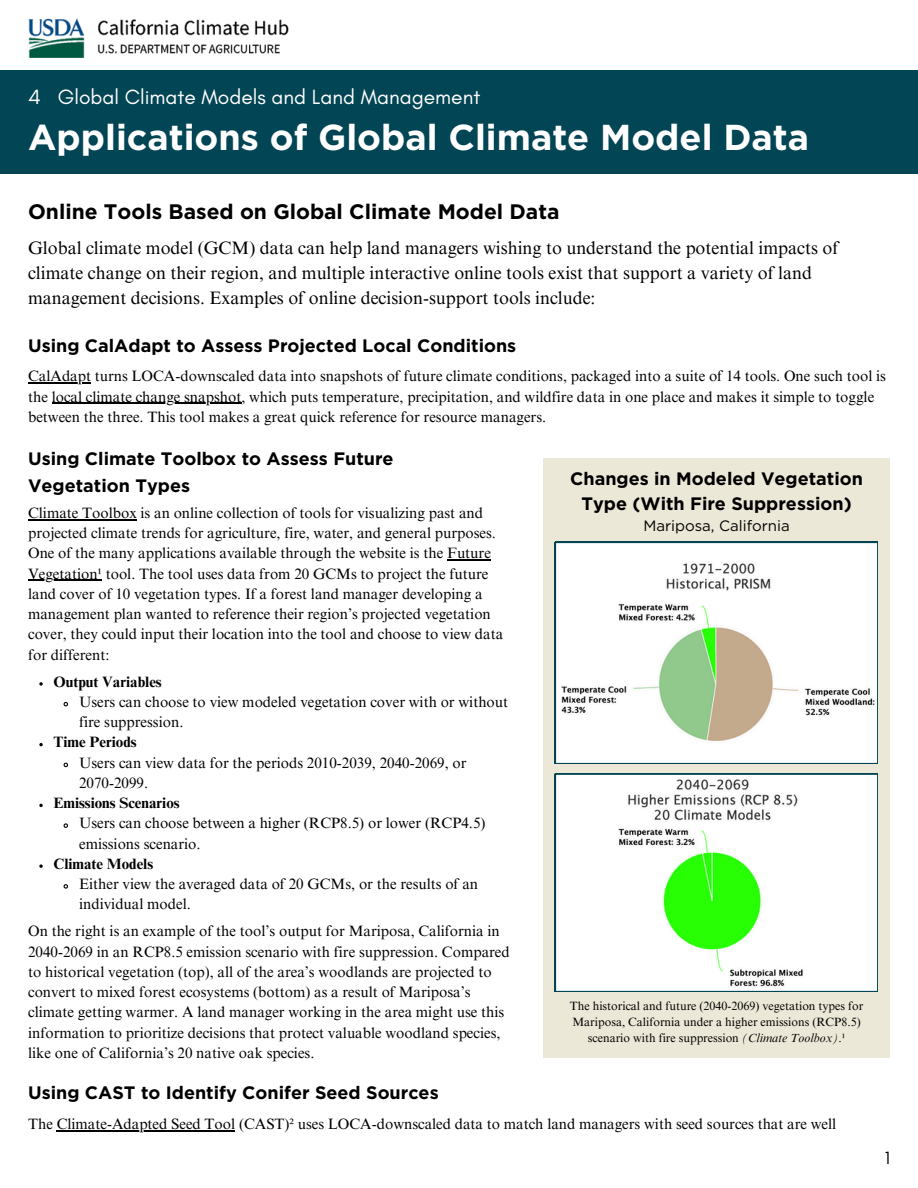
<style>
.page{position:relative;width:918px;height:1188px;background:#fff}
.page>*{position:absolute;margin:0;border:0;box-sizing:border-box;transform-origin:0 0}
.t1{font:700 36px "Gotham";color:#fff}
.t2{font:700 21px "Gotham";color:#000}
.t3{font:21px "Glacial Indifference";color:#fff}
.t4{font:18px/24.8px "Times NRMT Pro";color:#000}
.t5{font:700 18px/24.8px "Gotham";color:#000;text-align:center}
.t6{font:18px "Glacial Indifference";color:#000}
.t7{font:15px/20.2px "Times NRMT Pro";color:#000}
.t8{font:700 15px "Times NRMT Pro";color:#000}
.t9{font:15px "Gotham";color:#000}
.t10{font:12px/16px "Times NRMT Pro";color:#000;text-align:center}
.s1{font-style:italic}
</style>
<div class="page">
<div style="left:543px;top:458px;width:347px;height:600px;background:#ece8d7"></div>
<svg style="left:555px;top:542px;width:323px;height:222px;background:#dee5de"></svg>
<svg style="left:555px;top:774px;width:323px;height:218px;background:#d4eed5"></svg>
<div style="left:0;top:70px;width:918px;height:103px;background:#024554"></div>
<img style="left:28px;top:18px;width:261px;height:39px">
<hr style="left:28px;top:519px;width:109px;height:1px;background:#000">
<hr style="left:447px;top:560px;width:44px;height:1px;background:#000">
<hr style="left:28px;top:580px;width:74px;height:1px;background:#000">
<svg style="left:39px;top:682px;width:4px;height:4px"></svg>
<svg style="left:63px;top:701px;width:5px;height:6px"></svg>
<svg style="left:39px;top:743px;width:4px;height:3px"></svg>
<svg style="left:63px;top:762px;width:5px;height:6px"></svg>
<svg style="left:39px;top:804px;width:4px;height:3px"></svg>
<svg style="left:63px;top:823px;width:5px;height:5px"></svg>
<svg style="left:39px;top:864px;width:4px;height:4px"></svg>
<svg style="left:63px;top:884px;width:5px;height:5px"></svg>
<hr style="left:28px;top:382px;width:63px;height:2px;background:#000">
<hr style="left:52px;top:403px;width:189px;height:1px;background:#000">
<hr style="left:57px;top:1131px;width:178px;height:1px;background:#000">
<p class="t3" style="left:28px;top:84px;width:454px">4 Global Climate Models and Land Management</p>
<p class="t1" style="left:28px;top:115px;width:782px">Applications of Global Climate Model Data</p>
<h5 class="t2" style="left:28px;top:199px;width:533px">Online Tools Based on Global Climate Model Data</h5>
<h5 class="t4" style="left:28px;top:238px;width:812px">Global climate model (GCM) data can help land managers wishing to understand the potential impacts of climate change on their region, and multiple interactive online tools exist that support a variety of land management decisions. Examples of online decision-support tools include:</h5>
<h4 class="t5" style="left:28px;top:333px;width:490px">Using CalAdapt to Assess Projected Local Conditions</h4>
<p class="t7" style="left:28px;top:368px;width:859px">CalAdapt turns LOCA-downscaled data into snapshots of future climate conditions, packaged into a suite of 14 tools. One such tool is the local climate change snapshot, which puts temperature, precipitation, and wildfire data in one place and makes it simple to toggle</p>
<p class="t7" style="left:28px;top:408px;width:520px">between the three. This tool makes a great quick reference for resource managers.</p>
<h5 class="t5" style="left:28px;top:445px;width:367px;line-height:27px;text-align:left">Using Climate Toolbox to Assess Future<br>Vegetation Types</h5>
<h5 class="t7" style="left:28px;top:505px;width:469px">Climate Toolbox is an online collection of tools for visualizing past and projected climate trends for agriculture, fire, water, and general purposes.<br>One of the many applications available through the website is the Future</h5>
<h5 class="t7" style="left:28px;top:565px;width:477px">Vegetation¹ tool. The tool uses data from 20 GCMs to project the future land cover of 10 vegetation types. If a forest land manager developing a management plan wanted to reference their region’s projected vegetation cover, they could input their location into the tool and choose to view data for different:</h5>
<h5 class="t8" style="left:54px;top:676px;width:110px">Output Variables</h5>
<h5 class="t7" style="left:79px;top:694px;width:431px">Users can choose to view modeled vegetation cover with or without</h5>
<h5 class="t7" style="left:79px;top:714px;width:106px">fire suppression.</h5>
<h5 class="t8" style="left:54px;top:737px;width:85px">Time Periods</h5>
<h5 class="t7" style="left:79px;top:754px;width:389px">Users can view data for the periods 2010-2039, 2040-2069, or</h5>
<h5 class="t7" style="left:79px;top:775px;width:71px">2070-2099.</h5>
<p class="t8" style="left:54px;top:797px;width:128px">Emissions Scenarios</p>
<p class="t7" style="left:79px;top:815px;width:408px">Users can choose between a higher (RCP8.5) or lower (RCP4.5) emissions scenario.</p>
<p class="t8" style="left:54px;top:858px;width:101px">Climate Models</p>
<p class="t7" style="left:79px;top:876px;width:401px">Either view the averaged data of 20 GCMs, or the results of an individual model.</p>
<p class="t7" style="left:28px;top:923px;width:483px">On the right is an example of the tool’s output for Mariposa, California in 2040-2069 in an RCP8.5 emission scenario with fire suppression. Compared to historical vegetation (top), all of the area’s woodlands are projected to convert to mixed forest ecosystems (bottom) as a result of Mariposa’s climate getting warmer. A land manager working in the area might use this information to prioritize decisions that protect valuable woodland species, like one of California’s 20 native oak species.</p>
<h4 class="t5" style="left:570px;top:466px;width:294px">Changes in Modeled Vegetation<br>Type (With Fire Suppression)</h4>
<h4 class="t9" style="left:643px;top:517px;width:148px">Mariposa, California</h4>
<h1 class="t10" style="left:570px;top:1000px;width:295px">The historical and future (2040-2069) vegetation types for<br>Mariposa, California under a higher emissions (RCP8.5) scenario with fire suppression <span class="s1">(Climate Toolbox)</span>.¹</h1>
<p class="t5" style="left:28px;top:1080px;width:412px">Using CAST to Identify Conifer Seed Sources</p>
<p class="t7" style="left:28px;top:1116px;width:810px">The Climate-Adapted Seed Tool (CAST)² uses LOCA-downscaled data to match land managers with seed sources that are well</p>
<p class="t6" style="left:885px;top:1147px;width:7px">1</p>
</div>
